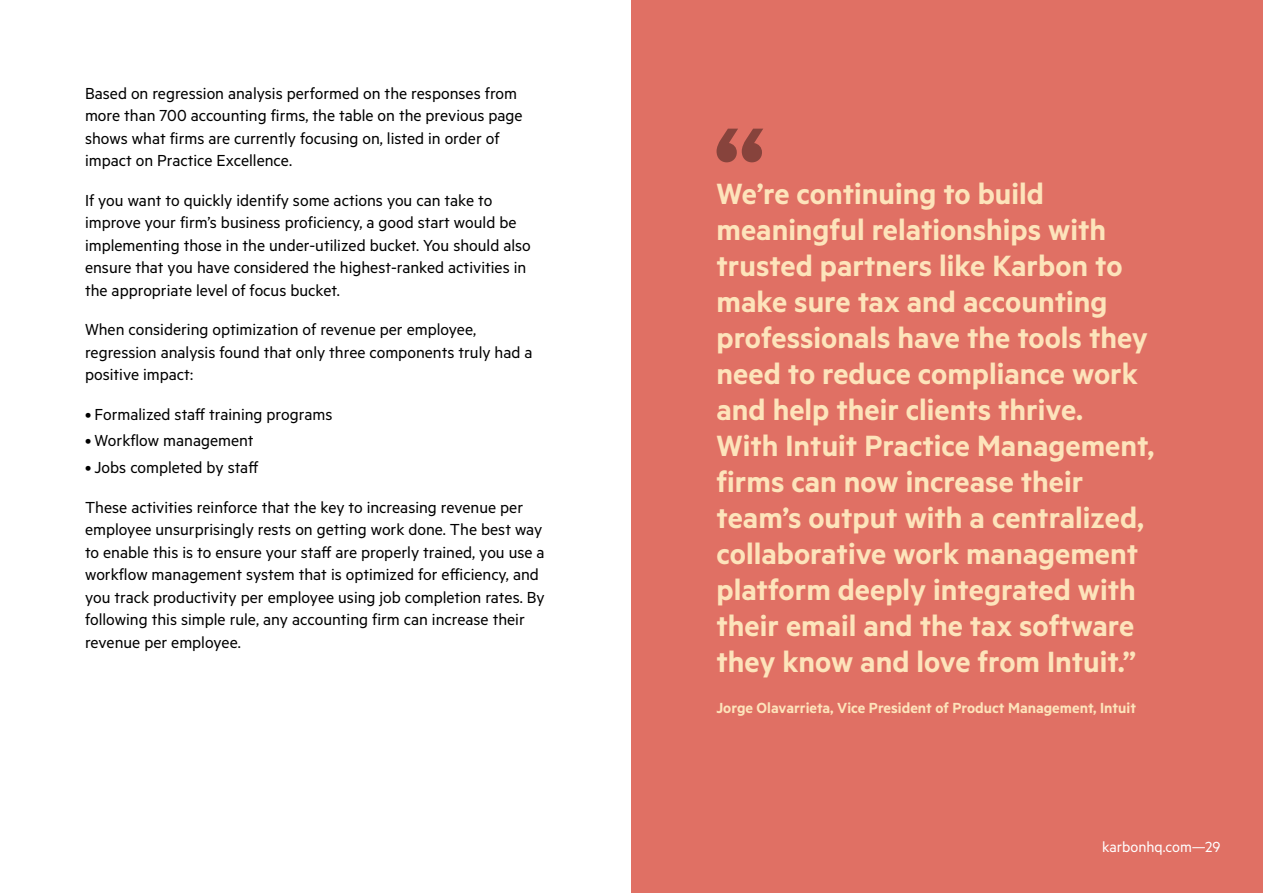
<style>
.page{position:relative;width:1263px;height:893px;background:#fff}
.page>*{position:absolute;margin:0;border:0;box-sizing:border-box;transform-origin:0 0}
.t1{font:600 33px/36px "Metric";color:#fde4bb}
.t2{font:18px/22.5px "Metric";color:#000}
.t3{font:600 16.5px "Metric";color:#fde4bb}
.t4{font:16.5px "Metric";color:#fff}
</style>
<div class="page">
<div style="left:631px;top:0;width:632px;height:893px;background:#e07064"></div>
<svg style="left:716px;top:129px;width:47px;height:33px"></svg>
<p class="t2" style="left:85px;top:81px;width:439px">Based on regression analysis performed on the responses from more than 700 accounting firms, the table on the previous page shows what firms are currently focusing on, listed in order of impact on Practice Excellence.</p>
<p class="t2" style="left:85px;top:188px;width:447px">If you want to quickly identify some actions you can take to improve your firm’s business proficiency, a good start would be implementing those in the under-utilized bucket. You should also ensure that you have considered the highest-ranked activities in the appropriate level of focus bucket.</p>
<p class="t2" style="left:85px;top:318px;width:449px">When considering optimization of revenue per employee, regression analysis found that only three components truly had a positive impact:</p>
<p class="t2" style="left:85px;top:402px;width:249px">• Formalized staff training programs</p>
<p class="t2" style="left:85px;top:429px;width:170px">• Workflow management</p>
<p class="t2" style="left:85px;top:447px;width:440px;line-height:39.5px">• Jobs completed by staff<br>These activities reinforce that the key to increasing revenue per</p>
<p class="t2" style="left:85px;top:518px;width:461px">employee unsurprisingly rests on getting work done. The best way to enable this is to ensure your staff are properly trained, you use a workflow management system that is optimized for efficiency, and you track productivity per employee using job completion rates. By following this simple rule, any accounting firm can increase their revenue per employee.</p>
<p class="t1" style="left:716px;top:175px;width:439px">We’re continuing to build meaningful relationships with trusted partners like Karbon to make sure tax and accounting professionals have the tools they need to reduce compliance work and help their clients thrive.<br>With Intuit Practice Management, firms can now increase their team’s output with a centralized, collaborative work management platform deeply integrated with their email and the tax software they know and love from Intuit.”</p>
<p class="t3" style="left:716px;top:698px;width:421px">Jorge Olavarrieta, Vice President of Product Management, Intuit</p>
<p class="t4" style="left:1102px;top:837px;width:120px">karbonhq.com—29</p>
</div>
